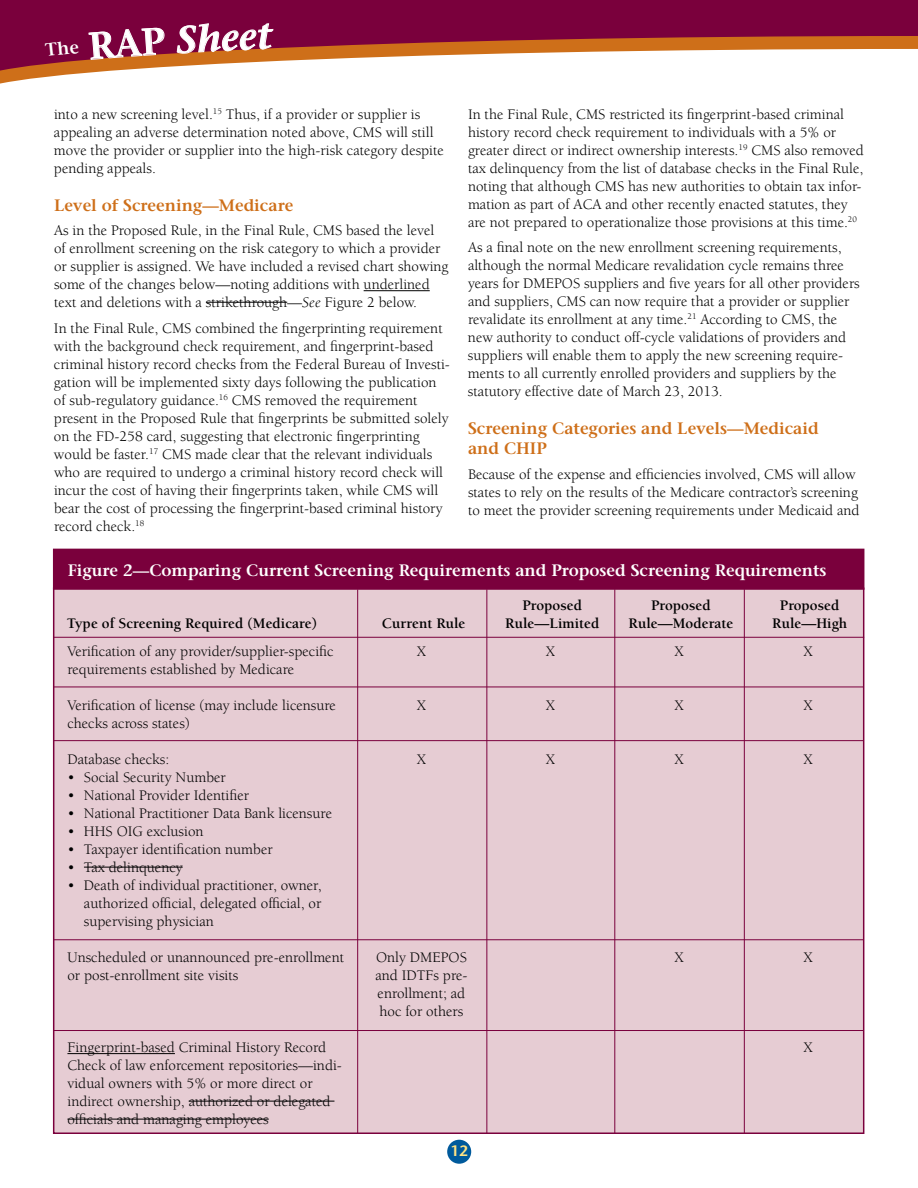
<style>
.page{position:relative;width:918px;height:1188px;background:#fff}
.page>*{position:absolute;margin:0;border:0;box-sizing:border-box;transform-origin:0 0}
.t1{font:italic 600 37.5px "Stone Serif Std";color:#fff}
.t2{font:600 16.5px "Stone Serif Std";color:#fff}
.t3{font:600 16.5px/19.8px "Stone Serif Std";color:#ce6f19}
.t4{font:15px/18px "Berkeley Std";color:#000}
.t5{font:700 15px/18px "Berkeley Std";color:#000;text-align:center}
.t6{font:600 15px "Stone Sans Std";color:#ffe384}
.s1{font-style:italic}
</style>
<div class="page">
<div style="left:0;top:0;width:918px;height:98px;background:#7a003c"></div>
<svg style="left:274px;top:36px;width:644px;height:13px;fill:#ce6f19"></svg>
<svg style="left:177px;top:23px;width:97px;height:26px"></svg>
<svg style="left:0;top:49px;width:918px;height:49px;background:#f6e9e1"></svg>
<div style="left:447px;top:1140px;width:24px;height:24px;background:#005a9c;border-radius:50%"></div>
<hr style="left:364px;top:290px;width:66px;height:1px;background:#000">
<hr style="left:206px;top:302px;width:81px;height:1px;background:#000">
<div style="left:53px;top:588px;width:811px;height:546px;background:#e6ccd3;border:2px solid #7a003c"></div>
<hr style="left:54px;top:637px;width:810px;height:1px;background:#7a003c">
<hr style="left:54px;top:687px;width:810px;height:1px;background:#7a003c">
<hr style="left:54px;top:740px;width:810px;height:1px;background:#7a003c">
<hr style="left:54px;top:939px;width:810px;height:1px;background:#7a003c">
<hr style="left:54px;top:1030px;width:810px;height:1px;background:#7a003c">
<div style="left:53px;top:549px;width:811px;height:41px;background:#7a003c;border:2px solid #7a003c"></div>
<hr style="left:357px;top:590px;width:1px;height:544px;background:#7a003c">
<hr style="left:486px;top:589px;width:1px;height:544px;background:#7a003c">
<hr style="left:614px;top:589px;width:1px;height:545px;background:#7a003c">
<hr style="left:744px;top:589px;width:1px;height:545px;background:#7a003c">
<hr style="left:67px;top:1053px;width:108px;height:1px;background:#000">
<hr style="left:84px;top:867px;width:99px;height:1px;background:#000">
<hr style="left:189px;top:1101px;width:145px;height:1px;background:#000">
<hr style="left:67px;top:1119px;width:202px;height:1px;background:#000">
<svg style="left:45px;top:27px;width:120px;height:50px"></svg>
<h1 class="t1" style="left:175px;top:18px;width:97px;rotate:-3deg">Sheet</h1>
<p class="t4" style="left:54px;top:105px;width:392px">into a new screening level.<sup>15</sup> Thus, if a provider or supplier is appealing an adverse determination noted above, CMS will still move the provider or supplier into the high-risk category despite pending appeals.</p>
<p class="t3" style="left:54px;top:195px;width:241px">Level of Screening—Medicare</p>
<p class="t4" style="left:54px;top:222px;width:396px">As in the Proposed Rule, in the Final Rule, CMS based the level of enrollment screening on the risk category to which a provider or supplier is assigned. We have included a revised chart showing some of the changes below—noting additions with underlined text and deletions with a strikethrough—<span class="s1">See</span> Figure 2 below.</p>
<p class="t4" style="left:54px;top:319px;width:398px">In the Final Rule, CMS combined the fingerprinting requirement with the background check requirement, and fingerprint-based criminal history record checks from the Federal Bureau of Investi&shy;gation will be implemented sixty days following the publication of sub-regulatory guidance.<sup>16</sup> CMS removed the requirement present in the Proposed Rule that fingerprints be submitted solely on the FD-258 card, suggesting that electronic fingerprinting would be faster.<sup>17</sup> CMS made clear that the relevant individuals who are required to undergo a criminal history record check will incur the cost of having their fingerprints taken, while CMS will bear the cost of processing the fingerprint-based criminal history record check.<sup>18</sup></p>
<p class="t4" style="left:468px;top:105px;width:397px">In the Final Rule, CMS restricted its fingerprint-based criminal history record check requirement to individuals with a 5% or greater direct or indirect ownership interests.<sup>19</sup> CMS also removed tax delinquency from the list of database checks in the Final Rule, noting that although CMS has new authorities to obtain tax infor&shy;mation as part of ACA and other recently enacted statutes, they are not prepared to operationalize those provisions at this time.<sup>20</sup></p>
<p class="t4" style="left:468px;top:239px;width:393px">As a final note on the new enrollment screening requirements, although the normal Medicare revalidation cycle remains three years for DMEPOS suppliers and five years for all other providers and suppliers, CMS can now require that a provider or supplier revalidate its enrollment at any time.<sup>21</sup> According to CMS, the new authority to conduct off-cycle validations of providers and suppliers will enable them to apply the new screening require&shy;ments to all currently enrolled providers and suppliers by the statutory effective date of March 23, 2013.</p>
<p class="t3" style="left:468px;top:419px;width:352px">Screening Categories and Levels—Medicaid and CHIP</p>
<p class="t4" style="left:468px;top:465px;width:393px">Because of the expense and efficiencies involved, CMS will allow states to rely on the results of the Medicare contractor’s screening to meet the provider screening requirements under Medicaid and</p>
<p class="t2" style="left:68px;top:560px;width:760px">Figure 2—Comparing Current Screening Requirements and Proposed Screening Requirements</p>
<p class="t5" style="left:67px;top:615px;width:252px">Type of Screening Required (Medicare)</p>
<p class="t4" style="left:67px;top:643px;width:268px">Verification of any provider/supplier-specific requirements established by Medicare</p>
<p class="t4" style="left:67px;top:697px;width:270px">Verification of license (may include licensure checks across states)</p>
<p class="t4" style="left:67px;top:751px;width:103px">Database checks:</p>
<p class="t4" style="left:67px;top:769px;width:160px">• Social Security Number</p>
<p class="t4" style="left:67px;top:787px;width:183px">• National Provider Identifier</p>
<p class="t4" style="left:67px;top:805px;width:266px">• National Practitioner Data Bank licensure</p>
<p class="t4" style="left:67px;top:823px;width:138px">• HHS OIG exclusion</p>
<p class="t4" style="left:67px;top:841px;width:207px">• Taxpayer identification number</p>
<p class="t4" style="left:67px;top:859px;width:117px">• Tax delinquency</p>
<p class="t4" style="left:84px;top:877px;width:239px;text-align:justify;text-indent:-16px">• Death of individual practitioner, owner, authorized official, delegated official, or supervising physician</p>
<p class="t4" style="left:67px;top:949px;width:278px">Unscheduled or unannounced pre-enrollment or post-enrollment site visits</p>
<p class="t4" style="left:67px;top:1039px;width:276px">Fingerprint-based Criminal History Record Check of law enforcement repositories—indi&shy;vidual owners with 5% or more direct or indirect ownership, authorized or delegated officials and managing employees</p>
<p class="t5" style="left:382px;top:615px;width:85px">Current Rule</p>
<p class="t4" style="left:417px;top:643px;width:11px">X</p>
<p class="t4" style="left:417px;top:697px;width:11px">X</p>
<p class="t4" style="left:417px;top:751px;width:11px">X</p>
<p class="t4" style="left:375px;top:949px;width:94px">Only DMEPOS and IDTFs pre&shy;enrollment; ad hoc for others</p>
<p class="t6" style="left:451px;top:1141px;width:19px">12</p>
<p class="t5" style="left:505px;top:597px;width:96px">Proposed<br>Rule—Limited</p>
<p class="t5" style="left:629px;top:597px;width:106px">Proposed<br>Rule—Moderate</p>
<p class="t5" style="left:772px;top:597px;width:76px">Proposed<br>Rule—High</p>
<p class="t4" style="left:546px;top:643px;width:11px">X</p>
<p class="t4" style="left:675px;top:643px;width:11px">X</p>
<p class="t4" style="left:803px;top:643px;width:11px">X</p>
<p class="t4" style="left:546px;top:697px;width:11px">X</p>
<p class="t4" style="left:675px;top:697px;width:11px">X</p>
<p class="t4" style="left:803px;top:697px;width:11px">X</p>
<p class="t4" style="left:546px;top:751px;width:11px">X</p>
<p class="t4" style="left:675px;top:751px;width:11px">X</p>
<p class="t4" style="left:803px;top:751px;width:11px">X</p>
<p class="t4" style="left:675px;top:949px;width:11px">X</p>
<p class="t4" style="left:803px;top:949px;width:11px">X</p>
<p class="t4" style="left:803px;top:1039px;width:11px">X</p>
</div>
